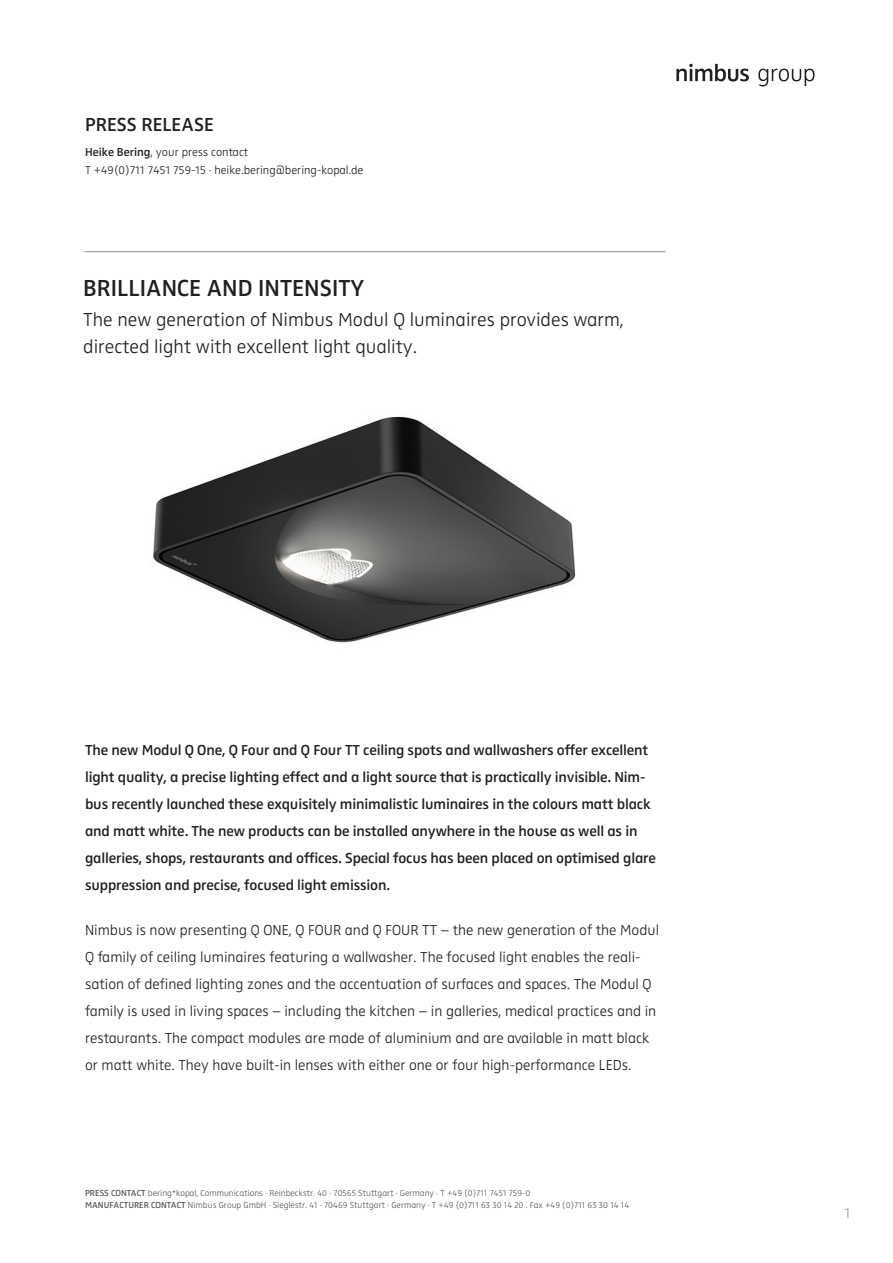
<style>
.page{position:relative;width:893px;height:1263px;background:#fff}
.page>*{position:absolute;margin:0;border:0;box-sizing:border-box;transform-origin:0 0}
.Überschrift_01{font:24px "Zwo Semi Bold LF Plain Alt";color:#231f20}
.Überschrift_01-2{font:19.5px "Zwo Light LF Plain Alt";color:#231f20}
.t1{font:19.5px "Zwo Semi Bold LF Plain Alt";color:#231f20}
.Fließtext{font:15px/27px "Zwo Light LF Plain Alt";color:#231f20}
.Fließtext-2{font:15px/27px "Zwo Semi Bold Plain Alt";letter-spacing:-.01em;color:#231f20}
.t2{font:15px "Zwo Extra Light LF Plain Alt";color:#8a8c8f}
.t3{font:12px "Zwo Light LF Plain Alt";color:#231f20}
.t4{font:9px/12px "Zwo Light LF Plain Alt";color:#57585a}
.s1{font-family:"Zwo Semi Bold LF Plain Alt"}
</style>
<div class="page">
<svg style="left:676px;top:64px;width:73px;height:17px"></svg>
<svg style="left:758px;top:69px;width:56px;height:17px"></svg>
<img style="left:153px;top:416px;width:423px;height:227px">
<hr style="left:85px;top:251px;width:580px;height:1px;background:#8a8c8f">
<p class="t1" style="left:85px;top:113px;width:130px">PRESS RELEASE</p>
<p class="t3" style="left:85px;top:145px;width:165px"><span class="s1">Heike Bering</span>, your press contact</p>
<p class="t3" style="left:85px;top:163px;width:280px">T +49(0)711 7451 759-15 · heike.bering@bering-kopal.de</p>
<p class="Überschrift_01" style="left:83px;top:274px;width:283px">BRILLIANCE AND INTENSITY</p>
<p class="Überschrift_01-2" style="left:83px;top:309px;width:542px">The new generation of Nimbus Modul Q luminaires provides warm,</p>
<p class="Überschrift_01-2" style="left:83px;top:336px;width:335px">directed light with excellent light quality.</p>
<p class="Fließtext-2" style="left:85px;top:737px;width:572px">The new Modul Q One, Q Four and Q Four TT ceiling spots and wallwashers offer excellent light quality, a precise lighting effect and a light source that is practically invisible. Nim&shy;bus recently launched these exquisitely minimalistic luminaires in the colours matt black and matt white. The new products can be installed anywhere in the house as well as in galleries, shops, restaurants and offices. Special focus has been placed on optimised glare suppression and precise, focused light emission.</p>
<p class="Fließtext" style="left:85px;top:917px;width:576px">Nimbus is now presenting Q ONE, Q FOUR and Q FOUR TT – the new generation of the Modul Q family of ceiling luminaires featuring a wallwasher. The focused light enables the reali&shy;sation of defined lighting zones and the accentuation of surfaces and spaces. The Modul Q family is used in living spaces – including the kitchen – in galleries, medical practices and in restaurants. The compact modules are made of aluminium and are available in matt black or matt white. They have built-in lenses with either one or four high-performance LEDs.</p>
<p class="t4" style="left:85px;top:1187px;width:546px"><span class="s1">PRESS CONTACT</span> bering*kopal, Communications · Reinbeckstr. 40 · 70565 Stuttgart · Germany · T +49 (0)711 7451 759-0<br><span class="s1">MANUFACTURER CONTACT</span> Nimbus Group GmbH · Sieglestr. 41 · 70469 Stuttgart · Germany · T +49 (0)711 63 30 14 20 . Fax +49 (0)711 63 30 14 14</p>
<p class="t2" style="left:845px;top:1204px;width:7px">1</p>
</div>
